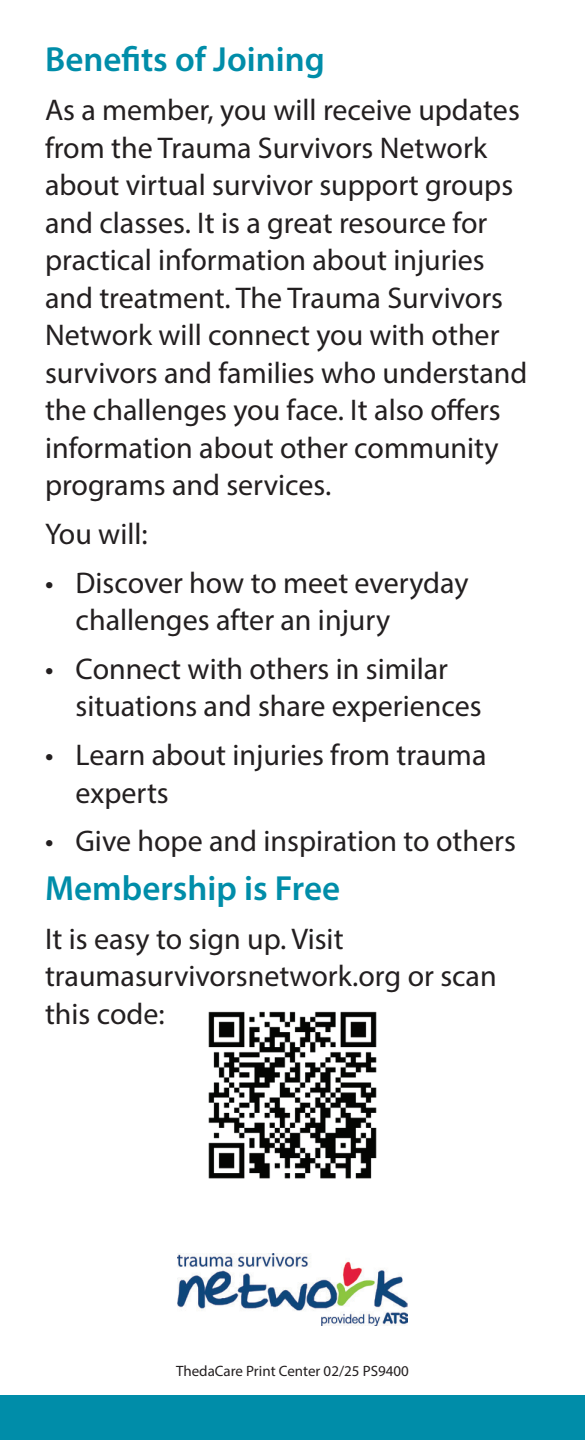
<style>
.page{position:relative;width:585px;height:1440px;background:#fff}
.page>*{position:absolute;margin:0;border:0;box-sizing:border-box;transform-origin:0 0}
.t1{font:600 35px "Myriad Pro";color:#008da9}
.t2{font:30px/37.5px "Myriad Pro";color:#231f20}
.t3{font:15px "Myriad Pro";color:#231f20}
</style>
<div class="page">
<div style="left:0;top:1395px;width:585px;height:45px;background:#008da9"></div>
<img style="left:208px;top:1011px;width:169px;height:168px">
<img style="left:177px;top:1254px;width:231px;height:72px">
<p class="t1" style="left:45px;top:37px;width:281px">Benefits of Joining</p>
<p class="t2" style="left:45px;top:91px;width:484px">As a member, you will receive updates from the Trauma Survivors Network about virtual survivor support groups and classes. It is a great resource for practical information about injuries and treatment. The Trauma Survivors Network will connect you with other survivors and families who understand the challenges you face. It also offers information about other community programs and services.</p>
<p class="t2" style="left:45px;top:514px;width:104px">You will:</p>
<p class="t2" style="left:76px;top:563px;width:394px;text-indent:-31px">• Discover how to meet everyday challenges after an injury</p>
<p class="t2" style="left:76px;top:649px;width:408px;text-indent:-31px">• Connect with others in similar situations and share experiences</p>
<p class="t2" style="left:76px;top:736px;width:412px;text-indent:-31px">• Learn about injuries from trauma experts</p>
<p class="t2" style="left:45px;top:822px;width:472px">• Give hope and inspiration to others</p>
<p class="t1" style="left:45px;top:866px;width:297px">Membership is Free</p>
<p class="t2" style="left:45px;top:919px;width:453px">It is easy to sign up. Visit traumasurvivorsnetwork.org or scan this code:</p>
<p class="t3" style="left:176px;top:1362px;width:234px">ThedaCare Print Center 02/25 PS9400</p>
</div>
